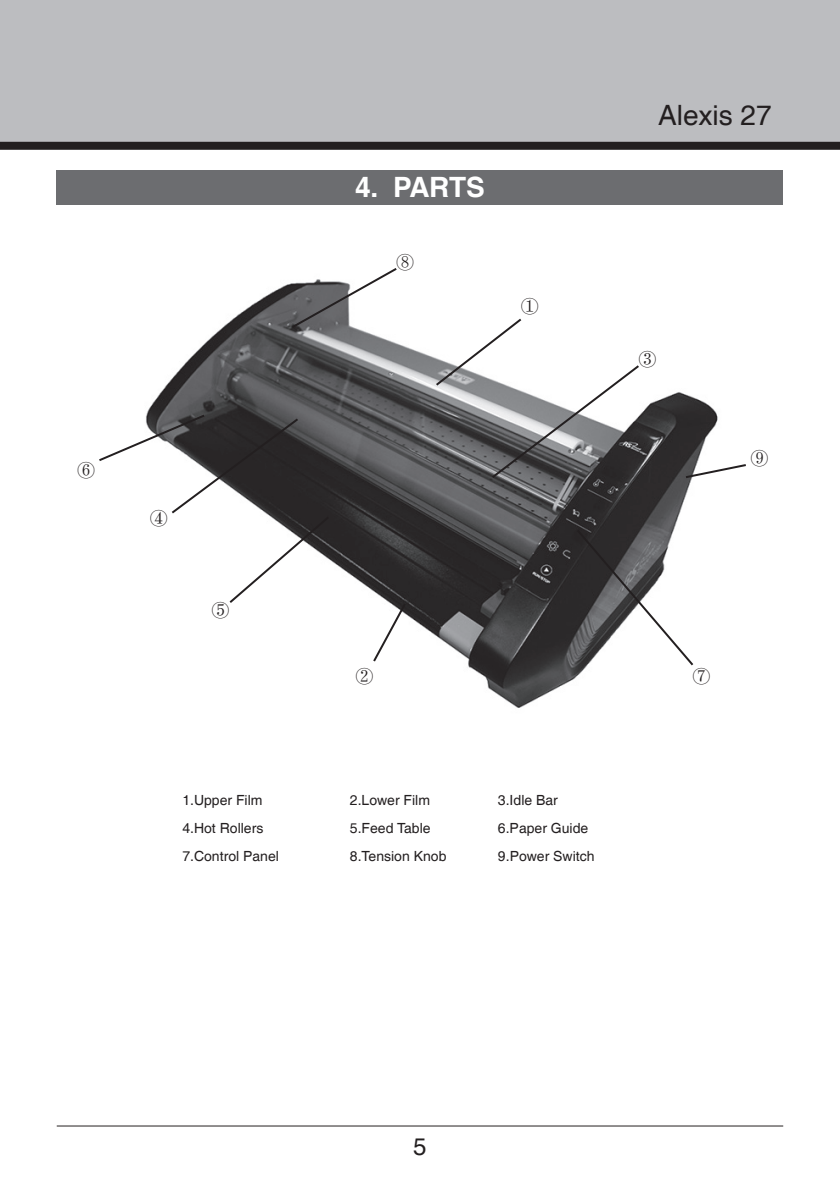
<style>
.page{position:relative;width:840px;height:1191px;background:#fff}
.page>*{position:absolute;margin:0;border:0;box-sizing:border-box;transform-origin:0 0}
.t1{font:28px "Helvetica";color:#231f20}
.t2{font:700 28px "Helvetica";letter-spacing:-.01em;color:#fff}
.t3{font:24px "Helvetica";color:#231f20}
.t4{font:300 18px "Adobe Song Std";color:#231f20}
.t5{font:14px "Helvetica";color:#231f20}
</style>
<div class="page">
<img style="left:147px;top:284px;width:571px;height:424px">
<div style="left:0;top:0;width:839px;height:142px;background:#bcbdc0"></div>
<div style="left:0;top:142px;width:839px;height:8px;background:#231f20"></div>
<hr style="left:57px;top:1125px;width:725px;height:1px;background:#231f20">
<div style="left:57px;top:170px;width:725px;height:34px;background:#6c6d70"></div>
<svg style="left:371px;top:601px;width:36px;height:62px"></svg>
<svg style="left:99px;top:413px;width:232px;height:192px"></svg>
<svg style="left:433px;top:317px;width:207px;height:163px"></svg>
<svg style="left:290px;top:268px;width:108px;height:62px"></svg>
<svg style="left:683px;top:463px;width:63px;height:16px"></svg>
<svg style="left:574px;top:527px;width:121px;height:140px"></svg>
<p class="t4" style="left:77px;top:461px;width:19px">⑥</p>
<h1 class="t2" style="left:355px;top:170px;width:131px">4. PARTS</h1>
<p class="t4" style="left:396px;top:252px;width:19px">⑧</p>
<p class="t4" style="left:520px;top:297px;width:19px">①</p>
<p class="t4" style="left:150px;top:508px;width:19px">④</p>
<p class="t4" style="left:211px;top:601px;width:19px">⑤</p>
<p class="t4" style="left:355px;top:667px;width:19px">②</p>
<p class="t5" style="left:182px;top:792px;width:82px">1.Upper Film</p>
<p class="t5" style="left:350px;top:792px;width:82px">2.Lower Film</p>
<p class="t5" style="left:497px;top:792px;width:61px">3.Idle Bar</p>
<p class="t5" style="left:182px;top:820px;width:82px">4.Hot Rollers</p>
<p class="t5" style="left:350px;top:820px;width:82px">5.Feed Table</p>
<p class="t5" style="left:497px;top:820px;width:92px">6.Paper Guide</p>
<p class="t5" style="left:182px;top:848px;width:98px">7.Control Panel</p>
<p class="t5" style="left:350px;top:848px;width:98px">8.Tension Knob</p>
<p class="t5" style="left:497px;top:848px;width:98px">9.Power Switch</p>
<h1 class="t1" style="left:657px;top:98px;width:115px">Alexis 27</h1>
<p class="t4" style="left:638px;top:350px;width:19px">③</p>
<p class="t4" style="left:750px;top:449px;width:19px">⑨</p>
<p class="t4" style="left:692px;top:667px;width:19px">⑦</p>
<h2 class="t3" style="left:413px;top:1132px;width:15px">5</h2>
</div>
